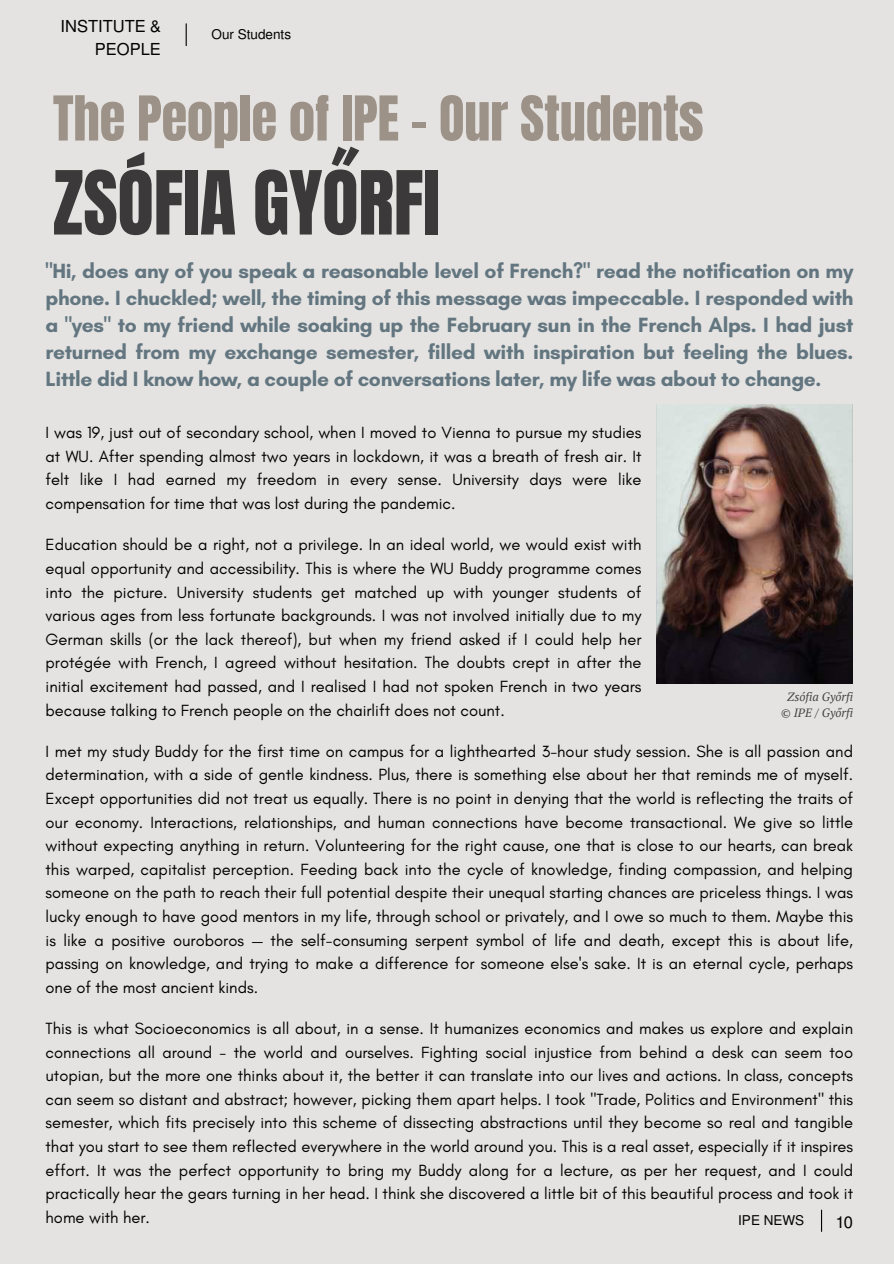
<style>
.page{position:relative;width:894px;height:1264px;background:#fff}
.page>*{position:absolute;margin:0;border:0;box-sizing:border-box;transform-origin:0 0}
.t1{font:75px "Anton";letter-spacing:-.005em;color:#3b3939}
.t2{font:52.5px "Anton";letter-spacing:-.005em;color:#9d9287}
.t3{font:700 21px/27px "Glacial Indifference";letter-spacing:-.015em;color:#637680;text-align:justify}
.t4{font:16.5px/23.7px "Glacial Indifference";color:#000;text-align:justify}
.t5{font:16.5px/22.5px "Mukti";color:#000;text-align:right}
.t6{font:13.5px "Mukti";color:#000}
.t7{font:italic 12px/16px "PT Serif";color:#000;text-align:center}
</style>
<div class="page">
<div style="left:0;top:0;width:893px;height:1263px;background:#e4e3e2"></div>
<hr style="left:185px;top:23px;width:2px;height:23px;background:#000">
<img style="left:656px;top:405px;width:196px;height:279px">
<p class="t5" style="left:60px;top:14px;width:102px">INSTITUTE &amp;<br>PEOPLE</p>
<p class="t6" style="left:211px;top:25px;width:81px">Our Students</p>
<h2 class="t2" style="left:53px;top:92px;width:652px">The People of IPE - Our Students</h2>
<h1 class="t1" style="left:53px;top:165px;width:389px">ZSÓFIA GYŐRFI</h1>
<p class="t3" style="left:46px;top:257px;width:809px">"Hi, does any of you speak a reasonable level of French?" read the notification on my phone. I chuckled; well, the timing of this message was impeccable. I responded with a "yes" to my friend while soaking up the February sun in the French Alps. I had just returned from my exchange semester, filled with inspiration but feeling the blues.<br>Little did I know how, a couple of conversations later, my life was about to change.</p>
<p class="t4" style="left:46px;top:421px;width:597px">I was 19, just out of secondary school, when I moved to Vienna to pursue my studies at WU. After spending almost two years in lockdown, it was a breath of fresh air. It felt like I had earned my freedom in every sense. University days were like compensation for time that was lost during the pandemic.</p>
<p class="t4" style="left:46px;top:533px;width:597px">Education should be a right, not a privilege. In an ideal world, we would exist with equal opportunity and accessibility. This is where the WU Buddy programme comes into the picture. University students get matched up with younger students of various ages from less fortunate backgrounds. I was not involved initially due to my German skills (or the lack thereof), but when my friend asked if I could help her protégée with French, I agreed without hesitation. The doubts crept in after the initial excitement had passed, and I realised I had not spoken French in two years because talking to French people on the chairlift does not count.</p>
<p class="t7" style="left:781px;top:688px;width:73px">Zsófia Győrfi © IPE / Győrfi</p>
<p class="t4" style="left:46px;top:739px;width:808px">I met my study Buddy for the first time on campus for a lighthearted 3-hour study session. She is all passion and determination, with a side of gentle kindness. Plus, there is something else about her that reminds me of myself.<br>Except opportunities did not treat us equally. There is no point in denying that the world is reflecting the traits of our economy. Interactions, relationships, and human connections have become transactional. We give so little without expecting anything in return. Volunteering for the right cause, one that is close to our hearts, can break this warped, capitalist perception. Feeding back into the cycle of knowledge, finding compassion, and helping someone on the path to reach their full potential despite their unequal starting chances are priceless things. I was lucky enough to have good mentors in my life, through school or privately, and I owe so much to them. Maybe this is like a positive ouroboros — the self-consuming serpent symbol of life and death, except this is about life, passing on knowledge, and trying to make a difference for someone else's sake. It is an eternal cycle, perhaps one of the most ancient kinds.</p>
<p class="t4" style="left:46px;top:1016px;width:808px">This is what Socioeconomics is all about, in a sense. It humanizes economics and makes us explore and explain connections all around - the world and ourselves. Fighting social injustice from behind a desk can seem too utopian, but the more one thinks about it, the better it can translate into our lives and actions. In class, concepts can seem so distant and abstract; however, picking them apart helps. I took "Trade, Politics and Environment" this semester, which fits precisely into this scheme of dissecting abstractions until they become so real and tangible that you start to see them reflected everywhere in the world around you. This is a real asset, especially if it inspires effort. It was the perfect opportunity to bring my Buddy along for a lecture, as per her request, and I could practically hear the gears turning in her head. I think she discovered a little bit of this beautiful process and took it home with her.</p>
<p class="t6" style="left:738px;top:1210px;width:68px">IPE NEWS</p>
<p class="t5" style="left:836px;top:1209px;width:18px">10</p>
</div>
